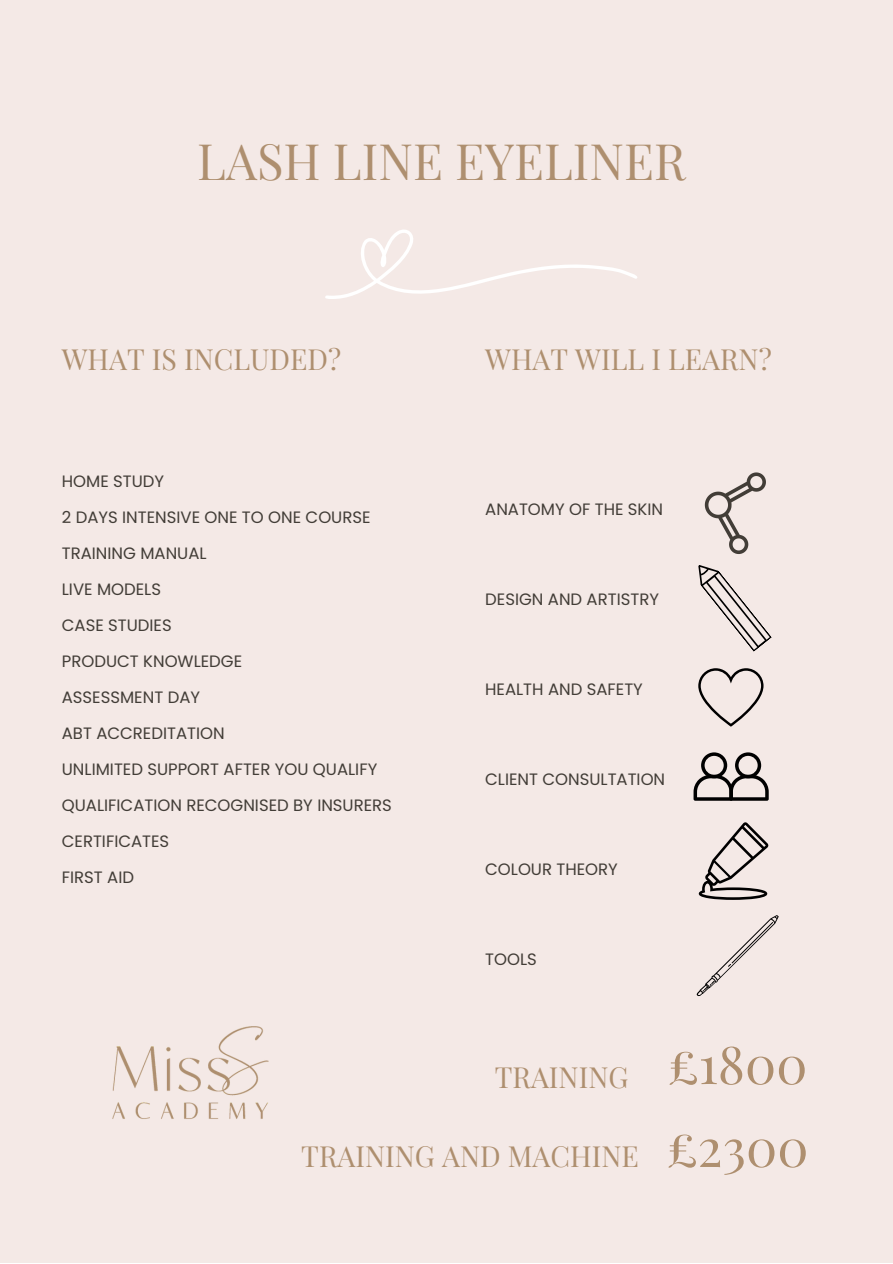
<style>
.page{position:relative;width:893px;height:1264px;background:#fff}
.page>*{position:absolute;margin:0;border:0;box-sizing:border-box;transform-origin:0 0}
.t1{font:52.05px "Playfair Display SC";color:#ae8f6f}
.t2{font:49.05px "Playfair Display SC";color:#ae8f6f}
.t3{font:28.5px "Playfair Display";color:#ae8f6f}
.t4{font:16.5px/36px "Poppins";color:#423d37}
</style>
<div class="page">
<div style="left:0;top:0;width:892px;height:1262px;background:#f4e9e6"></div>
<svg style="left:698px;top:472px;width:74px;height:180px"></svg>
<svg style="left:698px;top:668px;width:65px;height:58px"></svg>
<svg style="left:693px;top:752px;width:75px;height:48px"></svg>
<svg style="left:698px;top:822px;width:70px;height:77px"></svg>
<svg style="left:696px;top:915px;width:82px;height:81px"></svg>
<img style="left:112px;top:1026px;width:157px;height:93px">
<svg style="left:325px;top:229px;width:312px;height:70px"></svg>
<h2 class="t2" style="left:197px;top:127px;width:490px">LASH LINE EYELINER</h2>
<h3 class="t3" style="left:62px;top:339px;width:281px">WHAT IS INCLUDED?</h3>
<h3 class="t3" style="left:485px;top:339px;width:288px">WHAT WILL I LEARN?</h3>
<p class="t4" style="left:62px;top:463px;width:331px">HOME STUDY<br>2 DAYS INTENSIVE ONE TO ONE COURSE<br>TRAINING MANUAL<br>LIVE MODELS<br>CASE STUDIES<br>PRODUCT KNOWLEDGE<br>ASSESSMENT DAY<br>ABT ACCREDITATION<br>UNLIMITED SUPPORT AFTER YOU QUALIFY<br>QUALIFICATION RECOGNISED BY INSURERS<br>CERTIFICATES<br>FIRST AID</p>
<p class="t4" style="left:485px;top:491px;width:179px">ANATOMY OF THE SKIN</p>
<p class="t4" style="left:485px;top:581px;width:175px">DESIGN AND ARTISTRY</p>
<p class="t4" style="left:485px;top:671px;width:159px">HEALTH AND SAFETY</p>
<p class="t4" style="left:485px;top:761px;width:181px">CLIENT CONSULTATION</p>
<p class="t4" style="left:485px;top:851px;width:134px">COLOUR THEORY</p>
<p class="t4" style="left:485px;top:941px;width:53px">TOOLS</p>
<h3 class="t3" style="left:495px;top:1056px;width:135px">TRAINING</h3>
<h1 class="t1" style="left:667px;top:1027px;width:141px">£1800</h1>
<h3 class="t3" style="left:301px;top:1136px;width:339px">TRAINING AND MACHINE</h3>
<h1 class="t1" style="left:666px;top:1110px;width:143px">£2300</h1>
</div>
